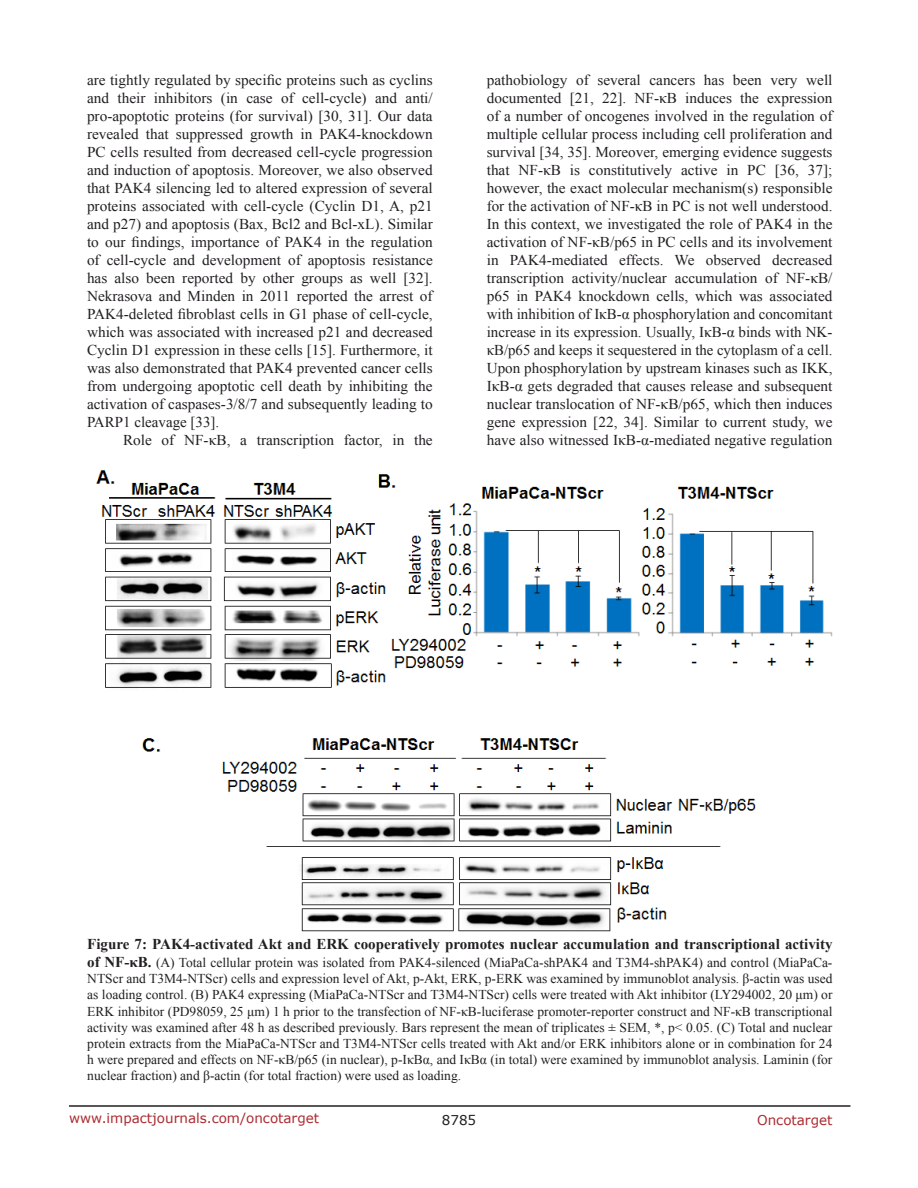
<style>
.page{position:relative;width:918px;height:1188px;background:#fff}
.page>*{position:absolute;margin:0;border:0;box-sizing:border-box;transform-origin:0 0}
.BodyText{font:15px/18px "Times New Roman";color:#221f22;text-align:justify}
.FigureText{font:700 15px "Times New Roman";color:#221f22}
.FigureText-2{font:13.5px/16.2px "Times New Roman";color:#221f22;text-align:justify}
.t1{font:13.5px "Verdana";color:#ac2b31}
.t2{font:13.5px "Verdana";color:#221f22}
.s1{font-weight:700;font-size:15px}
</style>
<div class="page">
<hr style="left:69px;top:1105px;width:781px;height:2px;background:#231f20">
<img style="left:96px;top:470px;width:736px;height:461px">
<p class="BodyText" style="left:87px;top:71px;width:347px">are tightly regulated by specific proteins such as cyclins and their inhibitors (in case of cell-cycle) and anti/ pro-apoptotic proteins (for survival) [30, 31]. Our data revealed that suppressed growth in PAK4-knockdown PC cells resulted from decreased cell-cycle progression and induction of apoptosis. Moreover, we also observed that PAK4 silencing led to altered expression of several proteins associated with cell-cycle (Cyclin D1, A, p21 and p27) and apoptosis (Bax, Bcl2 and Bcl-xL). Similar to our findings, importance of PAK4 in the regulation of cell-cycle and development of apoptosis resistance has also been reported by other groups as well [32].<br>Nekrasova and Minden in 2011 reported the arrest of PAK4-deleted fibroblast cells in G1 phase of cell-cycle, which was associated with increased p21 and decreased Cyclin D1 expression in these cells [15]. Furthermore, it was also demonstrated that PAK4 prevented cancer cells from undergoing apoptotic cell death by inhibiting the activation of caspases-3/8/7 and subsequently leading to PARP1 cleavage [33].</p>
<p class="BodyText" style="left:123px;top:431px;width:311px">Role of NF-κB, a transcription factor, in the</p>
<p class="BodyText" style="left:487px;top:71px;width:347px">pathobiology of several cancers has been very well documented [21, 22]. NF-κB induces the expression of a number of oncogenes involved in the regulation of multiple cellular process including cell proliferation and survival [34, 35]. Moreover, emerging evidence suggests that NF-κB is constitutively active in PC [36, 37]; however, the exact molecular mechanism(s) responsible for the activation of NF-κB in PC is not well understood.<br>In this context, we investigated the role of PAK4 in the activation of NF-κB/p65 in PC cells and its involvement in PAK4-mediated effects. We observed decreased transcription activity/nuclear accumulation of NF-κB/ p65 in PAK4 knockdown cells, which was associated with inhibition of IκB-α phosphorylation and concomitant increase in its expression. Usually, IκB-α binds with NK&shy;κB/p65 and keeps it sequestered in the cytoplasm of a cell.<br>Upon phosphorylation by upstream kinases such as IKK, IκB-α gets degraded that causes release and subsequent nuclear translocation of NF-κB/p65, which then induces gene expression [22, 34]. Similar to current study, we have also witnessed IκB-α-mediated negative regulation</p>
<p class="FigureText" style="left:87px;top:934px;width:747px">Figure 7: PAK4-activated Akt and ERK cooperatively promotes nuclear accumulation and transcriptional activity</p>
<p class="FigureText-2" style="left:87px;top:954px;width:747px"><span class="s1">of NF-κB.</span> (A) Total cellular protein was isolated from PAK4-silenced (MiaPaCa-shPAK4 and T3M4-shPAK4) and control (MiaPaCa-NTScr and T3M4-NTScr) cells and expression level of Akt, p-Akt, ERK, p-ERK was examined by immunoblot analysis. β-actin was used as loading control. (B) PAK4 expressing (MiaPaCa-NTScr and T3M4-NTScr) cells were treated with Akt inhibitor (LY294002, 20 μm) or ERK inhibitor (PD98059, 25 μm) 1 h prior to the transfection of NF-κB-luciferase promoter-reporter construct and NF-κB transcriptional activity was examined after 48 h as described previously. Bars represent the mean of triplicates ± SEM, *, p&lt; 0.05. (C) Total and nuclear protein extracts from the MiaPaCa-NTScr and T3M4-NTScr cells treated with Akt and/or ERK inhibitors alone or in combination for 24 h were prepared and effects on NF-κB/p65 (in nuclear), p-IκBα, and IκBα (in total) were examined by immunoblot analysis. Laminin (for nuclear fraction) and β-actin (for total fraction) were used as loading.</p>
<p class="t1" style="left:69px;top:1109px;width:252px">www.impactjournals.com/oncotarget</p>
<p class="t2" style="left:442px;top:1111px;width:36px">8785</p>
<p class="t1" style="left:757px;top:1111px;width:77px">Oncotarget</p>
</div>
